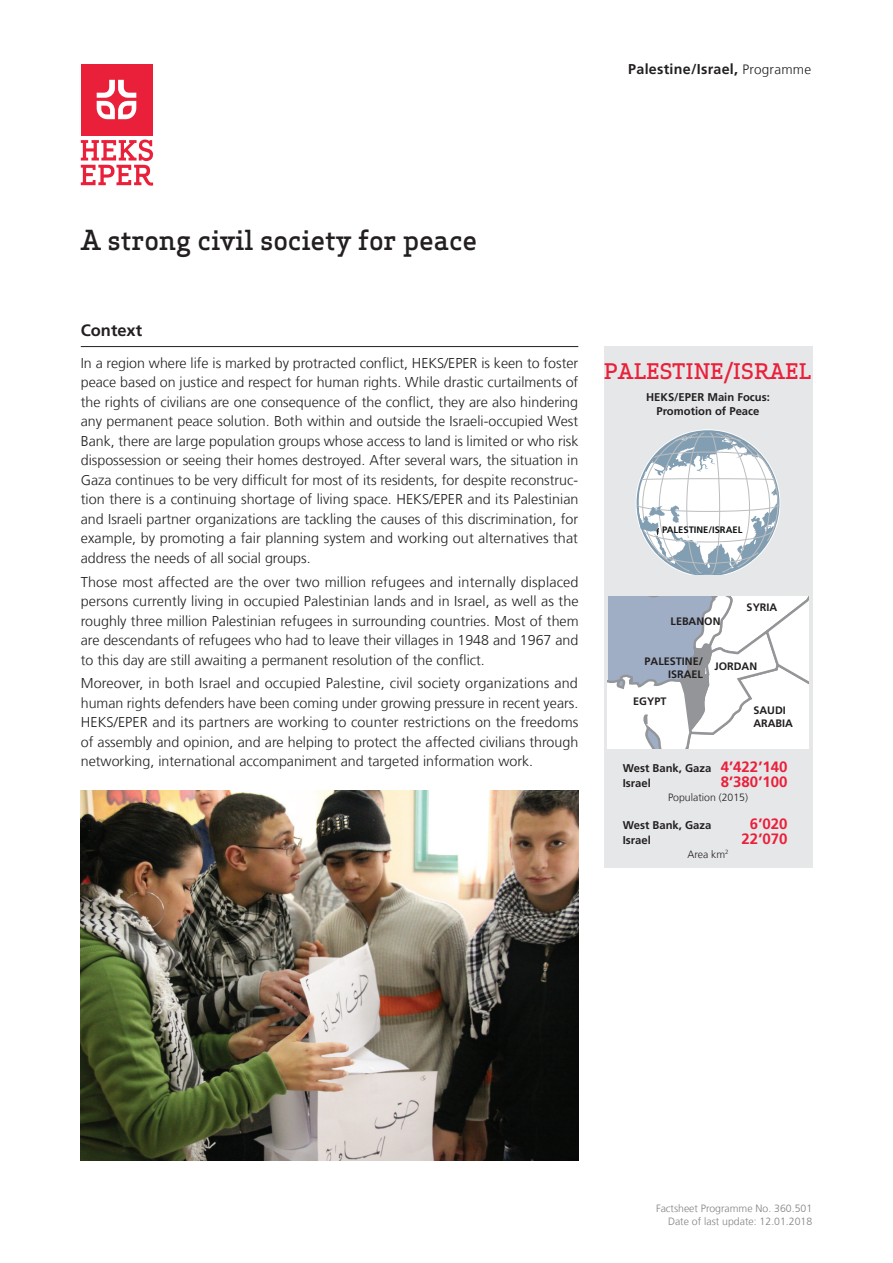
<style>
.page{position:relative;width:893px;height:1263px;background:#fff}
.page>*{position:absolute;margin:0;border:0;box-sizing:border-box;transform-origin:0 0}
.t1{font:500 27px "Apex Serif";letter-spacing:-.01em;color:#231f20}
.t2{font:500 21px "Apex Serif";letter-spacing:.005em;color:#ea203a}
.t3{font:700 16.5px "Frutiger LT Com";color:#231f20}
.t4{font:700 15px "Frutiger LT Com";color:#ea203a}
.t5{font:300 14.25px/19.5px "Frutiger LT Com";color:#231f20;text-align:justify}
.t6{font:700 14.25px "Frutiger LT Com";letter-spacing:.02em;color:#231f20}
.t7{font:700 11.25px/15px "Frutiger LT Com";color:#231f20}
.t8{font:700 10.8px/13px "Frutiger LT Com";color:#231f20}
.t9{font:300 10.5px/12.6px "Frutiger LT Com";color:#808285;text-align:right}
.t10{font:300 10.5px "Frutiger LT Com";color:#231f20}
.t11{font:700 9.45px "Frutiger LT Com";color:#101315}
.s1{font-weight:300;font-size:13.5px}
.s2{font-size:15px;color:#ea203a}
</style>
<div class="page">
<hr style="left:81px;top:346px;width:497px;height:1px;background:#231f20">
<div style="left:81px;top:64px;width:71px;height:71px;background:#ea203a"></div>
<svg style="left:97px;top:80px;width:39px;height:39px"></svg>
<svg style="left:81px;top:140px;width:72px;height:46px"></svg>
<img style="left:81px;top:791px;width:497px;height:370px">
<div style="left:604px;top:347px;width:208px;height:521px;background:#e6e7e9"></div>
<svg style="left:607px;top:596px;width:201px;height:153px;background:#dbdfe5"></svg>
<svg style="left:636px;top:429px;width:144px;height:145px"></svg>
<p class="t6" style="left:628px;top:61px;width:184px">Palestine/Israel, <span class="s1">Programme</span></p>
<h1 class="t1" style="left:81px;top:223px;width:398px">A strong civil society for peace</h1>
<p class="t3" style="left:81px;top:320px;width:63px">Context</p>
<p class="t5" style="left:81px;top:353px;width:499px">In a region where life is marked by protracted conflict, HEKS/EPER is keen to foster peace based on justice and respect for human rights. While drastic curtailments of the rights of civilians are one consequence of the conflict, they are also hindering any permanent peace solution. Both within and outside the Israeli-occupied West Bank, there are large population groups whose access to land is limited or who risk dispossession or seeing their homes destroyed. After several wars, the situation in Gaza continues to be very difficult for most of its residents, for despite reconstruc&shy;tion there is a continuing shortage of living space. HEKS/EPER and its Palestinian and Israeli partner organizations are tackling the causes of this discrimination, for example, by promoting a fair planning system and working out alternatives that address the needs of all social groups.</p>
<p class="t5" style="left:81px;top:572px;width:499px">Those most affected are the over two million refugees and internally displaced persons currently living in occupied Palestinian lands and in Israel, as well as the roughly three million Palestinian refugees in surrounding countries. Most of them are descendants of refugees who had to leave their villages in 1948 and 1967 and to this day are still awaiting a permanent resolution of the conflict.</p>
<p class="t5" style="left:81px;top:674px;width:499px">Moreover, in both Israel and occupied Palestine, civil society organizations and human rights defenders have been coming under growing pressure in recent years.<br>HEKS/EPER and its partners are working to counter restrictions on the freedoms of assembly and opinion, and are helping to protect the affected civilians through networking, international accompaniment and targeted information work.</p>
<h2 class="t2" style="left:604px;top:358px;width:209px">PALESTINE/ ISRAEL</h2>
<p class="t7" style="left:646px;top:391px;width:125px;line-height:13.4px;text-align:center">HEKS/EPER Main Focus:<br>Promotion of Peace</p>
<p class="t11" style="left:662px;top:524px;width:82px">PALESTINE/ISRAEL</p>
<p class="t8" style="left:671px;top:614px;width:51px">LEBANON</p>
<p class="t8" style="left:747px;top:601px;width:32px">SYRIA</p>
<p class="t8" style="left:645px;top:655px;width:60px;text-align:right">PALESTINE/<br>ISRAEL</p>
<p class="t8" style="left:633px;top:695px;width:35px">EGYPT</p>
<p class="t8" style="left:714px;top:659px;width:44px">JORDAN</p>
<p class="t8" style="left:753px;top:703px;width:41px">SAUDI<br>ARABIA</p>
<p class="t7" style="left:623px;top:761px;width:166px">West Bank, Gaza <span class="s2">4’422’140<br></span>Israel</p>
<p class="t4" style="left:721px;top:773px;width:68px">8’380’100</p>
<p class="t10" style="left:668px;top:791px;width:81px">Population (2015)</p>
<p class="t7" style="left:623px;top:818px;width:90px">West Bank, Gaza</p>
<p class="t4" style="left:750px;top:815px;width:39px">6’020</p>
<p class="t7" style="left:623px;top:833px;width:30px">Israel</p>
<p class="t4" style="left:742px;top:830px;width:47px">22’070</p>
<p class="t10" style="left:687px;top:848px;width:43px">Area km<sup>2</sup></p>
<p class="t9" style="left:656px;top:1202px;width:158px">Factsheet Programme No. 360.501<br>Date of last update: 12.01.2018</p>
</div>
